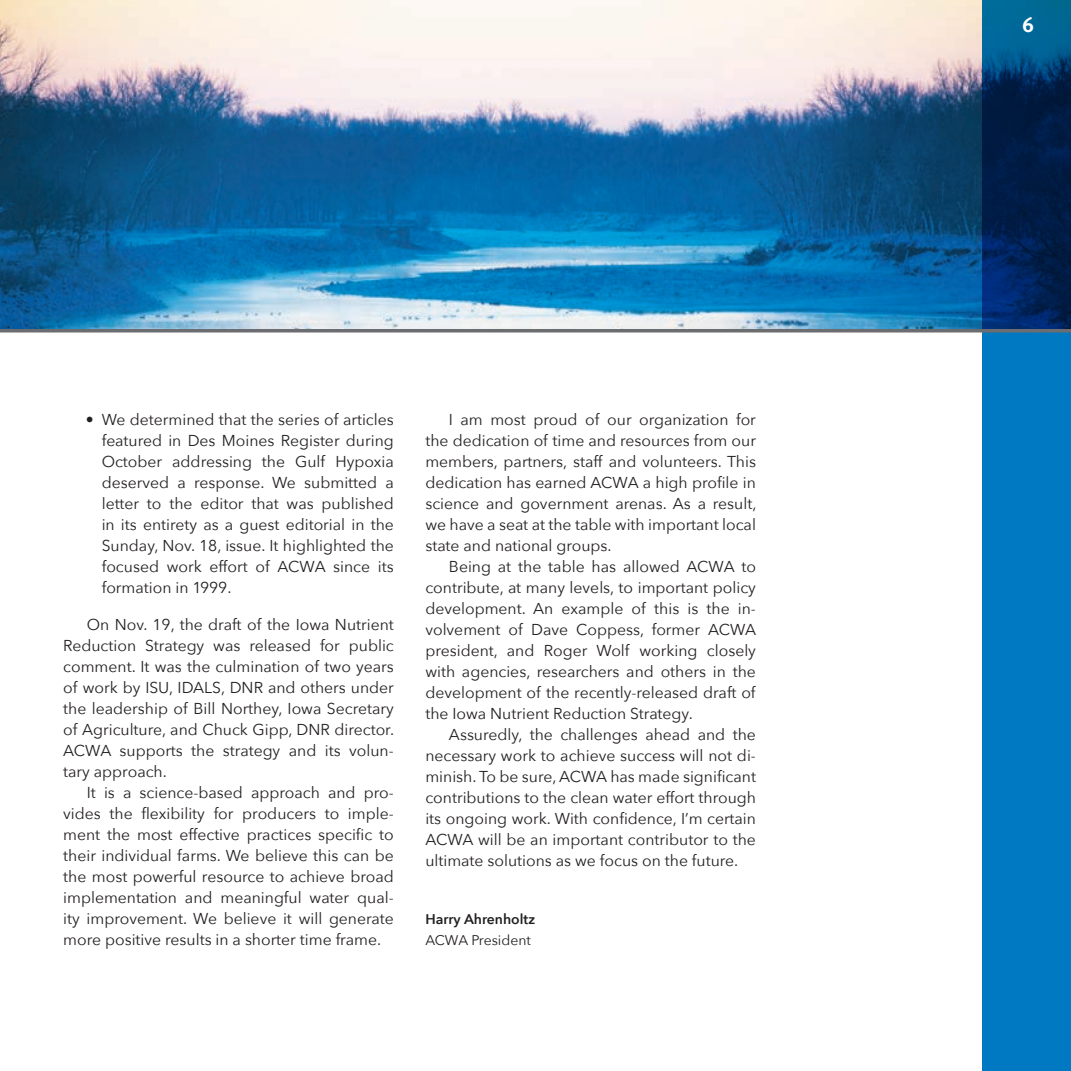
<style>
.page{position:relative;width:1071px;height:1071px;background:#fff}
.page>*{position:absolute;margin:0;border:0;box-sizing:border-box;transform-origin:0 0}
.t1{font:700 21px "Meta";color:#fff}
.t2{font:15.75px/21px "Avenir Next";color:#231f20;text-align:justify}
.t3{font:600 14px "Avenir Next";color:#231f20}
.t4{font:14px "Avenir Next";color:#231f20}
</style>
<div class="page">
<img style="left:0;top:0;width:982px;height:329px">
<svg style="left:982px;top:0;width:89px;height:1071px;background:#0061a3"></svg>
<svg style="left:0;top:329px;width:1071px;height:4px;background:#7b7d81"></svg>
<p class="t2" style="left:102px;top:409px;width:294px;text-indent:-16px">• We determined that the series of articles featured in Des Moines Register during October addressing the Gulf Hypoxia deserved a response. We submitted a letter to the editor that was published in its entirety as a guest editorial in the Sunday, Nov. 18, issue. It highlighted the focused work effort of ACWA since its formation in 1999.</p>
<p class="t2" style="left:63px;top:614px;width:333px;text-indent:24px">On Nov. 19, the draft of the Iowa Nutrient Reduction Strategy was released for public comment. It was the culmination of two years of work by ISU, IDALS, DNR and others under the leadership of Bill Northey, Iowa Secretary of Agriculture, and Chuck Gipp, DNR director.<br>ACWA supports the strategy and its volun&shy;tary approach.</p>
<p class="t2" style="left:63px;top:782px;width:332px;text-indent:24px">It is a science-based approach and pro&shy;vides the flexibility for producers to imple&shy;ment the most effective practices specific to their individual farms. We believe this can be the most powerful resource to achieve broad implementation and meaningful water qual&shy;ity improvement. We believe it will generate more positive results in a shorter time frame.</p>
<p class="t2" style="left:425px;top:409px;width:333px;text-indent:24px">I am most proud of our organization for the dedication of time and resources from our members, partners, staff and volunteers. This dedication has earned ACWA a high profile in science and government arenas. As a result, we have a seat at the table with important local state and national groups.</p>
<p class="t2" style="left:425px;top:556px;width:332px;text-indent:24px">Being at the table has allowed ACWA to contribute, at many levels, to important policy development. An example of this is the in&shy;volvement of Dave Coppess, former ACWA president, and Roger Wolf working closely with agencies, researchers and others in the development of the recently-released draft of the Iowa Nutrient Reduction Strategy.</p>
<p class="t2" style="left:425px;top:724px;width:332px;text-indent:24px">Assuredly, the challenges ahead and the necessary work to achieve success will not di&shy;minish. To be sure, ACWA has made significant contributions to the clean water effort through its ongoing work. With confidence, I’m certain ACWA will be an important contributor to the ultimate solutions as we focus on the future.</p>
<p class="t3" style="left:425px;top:911px;width:111px">Harry Ahrenholtz</p>
<p class="t4" style="left:425px;top:932px;width:107px">ACWA President</p>
<p class="t1" style="left:1023px;top:13px;width:13px">6</p>
</div>
